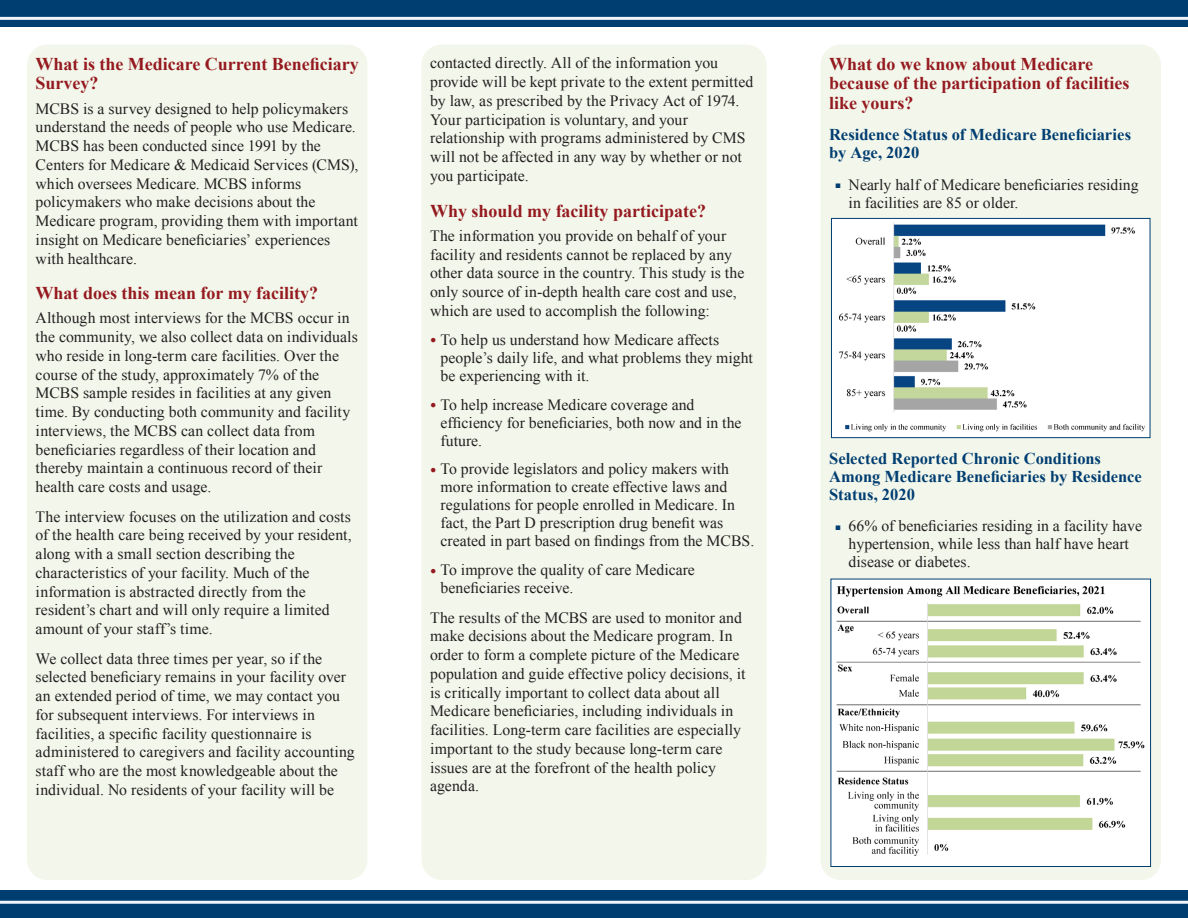
<style>
.page{position:relative;width:1188px;height:918px;background:#fff}
.page>*{position:absolute;margin:0;border:0;box-sizing:border-box;transform-origin:0 0}
.t1{font:700 18px/19.5px "Times New Roman";color:#951a20}
.t2{font:700 16.5px/18px "Times New Roman";color:#003d71}
.t3{font:15.75px/18.8px "Times New Roman";color:#231f20}
.s1{font-size:18px;color:#951a20}
.s2{font-family:"Apex Sans";font-size:9px;color:#003d71}
</style>
<div class="page">
<div style="left:0;top:0;width:1188px;height:27px;background:#003d71"></div>
<div style="left:0;top:891px;width:1188px;height:27px;background:#003d71"></div>
<div style="left:27px;top:45px;width:341px;height:835px;background:#f3f7eb;border-radius:20px"></div>
<div style="left:422px;top:45px;width:344px;height:835px;background:#f3f7eb;border-radius:20px"></div>
<div style="left:820px;top:45px;width:341px;height:835px;background:#f3f7eb;border-radius:20px"></div>
<hr style="left:0;top:17px;width:1188px;height:3px;background:#eff5fa">
<hr style="left:0;top:901px;width:1188px;height:3px;background:#eff5fa">
<div style="left:831px;top:218px;width:319px;height:220px;background:#fff"></div>
<img style="left:838px;top:222px;width:307px;height:210px">
<div style="left:831px;top:218px;width:319px;height:220px;border:1px solid #003d71"></div>
<div style="left:831px;top:579px;width:320px;height:288px;background:#fff"></div>
<img style="left:836px;top:586px;width:309px;height:270px">
<div style="left:831px;top:579px;width:320px;height:288px;border:1px solid #003d71"></div>
<h2 class="t1" style="left:36px;top:54px;width:325px">What is the Medicare Current Beneficiary<br>Survey?</h2>
<p class="t3" style="left:36px;top:99px;width:324px">MCBS is a survey designed to help policymakers understand the needs of people who use Medicare.<br>MCBS has been conducted since 1991 by the Centers for Medicare &amp; Medicaid Services (CMS), which oversees Medicare. MCBS informs policymakers who make decisions about the Medicare program, providing them with important insight on Medicare beneficiaries’ experiences with healthcare.</p>
<h2 class="t1" style="left:36px;top:283px;width:284px">What does this mean for my facility?</h2>
<p class="t3" style="left:36px;top:309px;width:324px">Although most interviews for the MCBS occur in the community, we also collect data on individuals who reside in long-term care facilities. Over the course of the study, approximately 7% of the MCBS sample resides in facilities at any given time. By conducting both community and facility interviews, the MCBS can collect data from beneficiaries regardless of their location and thereby maintain a continuous record of their health care costs and usage.</p>
<p class="t3" style="left:36px;top:507px;width:318px">The interview focuses on the utilization and costs of the health care being received by your resident, along with a small section describing the characteristics of your facility. Much of the information is abstracted directly from the resident’s chart and will only require a limited amount of your staff’s time.</p>
<p class="t3" style="left:36px;top:649px;width:321px">We collect data three times per year, so if the selected beneficiary remains in your facility over an extended period of time, we may contact you for subsequent interviews. For interviews in facilities, a specific facility questionnaire is administered to caregivers and facility accounting staff who are the most knowledgeable about the individual. No residents of your facility will be</p>
<p class="t3" style="left:430px;top:54px;width:325px">contacted directly. All of the information you provide will be kept private to the extent permitted by law, as prescribed by the Privacy Act of 1974.<br>Your participation is voluntary, and your relationship with programs administered by CMS will not be affected in any way by whether or not you participate.</p>
<h2 class="t1" style="left:430px;top:201px;width:278px">Why should my facility participate?</h2>
<p class="t3" style="left:430px;top:226px;width:316px">The information you provide on behalf of your facility and residents cannot be replaced by any other data source in the country. This study is the only source of in-depth health care cost and use, which are used to accomplish the following:</p>
<p class="t3" style="left:441px;top:330px;width:314px;line-height:18px;text-indent:-10px"><span class="s1">•</span> To help us understand how Medicare affects people’s daily life, and what problems they might be experiencing with it.</p>
<p class="t3" style="left:441px;top:395px;width:302px;line-height:18px;text-indent:-10px"><span class="s1">•</span> To help increase Medicare coverage and efficiency for beneficiaries, both now and in the future.</p>
<p class="t3" style="left:441px;top:460px;width:315px;line-height:18px;text-indent:-10px"><span class="s1">•</span> To provide legislators and policy makers with more information to create effective laws and regulations for people enrolled in Medicare. In fact, the Part D prescription drug benefit was created in part based on findings from the MCBS.</p>
<p class="t3" style="left:441px;top:561px;width:256px;line-height:18px;text-indent:-10px"><span class="s1">•</span> To improve the quality of care Medicare beneficiaries receive.</p>
<p class="t3" style="left:430px;top:608px;width:317px">The results of the MCBS are used to monitor and make decisions about the Medicare program. In order to form a complete picture of the Medicare population and guide effective policy decisions, it is critically important to collect data about all Medicare beneficiaries, including individuals in facilities. Long-term care facilities are especially important to the study because long-term care issues are at the forefront of the health policy agenda.</p>
<h2 class="t1" style="left:829px;top:54px;width:302px">What do we know about Medicare because of the participation of facilities like yours?</h2>
<p class="t2" style="left:829px;top:125px;width:303px">Residence Status of Medicare Beneficiaries by Age, 2020</p>
<p class="t3" style="left:849px;top:175px;width:291px;line-height:18px;text-indent:-14px"><span class="s2">¬</span> Nearly half of Medicare beneficiaries residing in facilities are 85 or older.</p>
<p class="t2" style="left:829px;top:449px;width:314px">Selected Reported Chronic Conditions<br>Among Medicare Beneficiaries by Residence<br>Status, 2020</p>
<p class="t3" style="left:849px;top:517px;width:295px;line-height:18px;text-indent:-14px"><span class="s2">¬</span> 66% of beneficiaries residing in a facility have hypertension, while less than half have heart disease or diabetes.</p>
</div>
